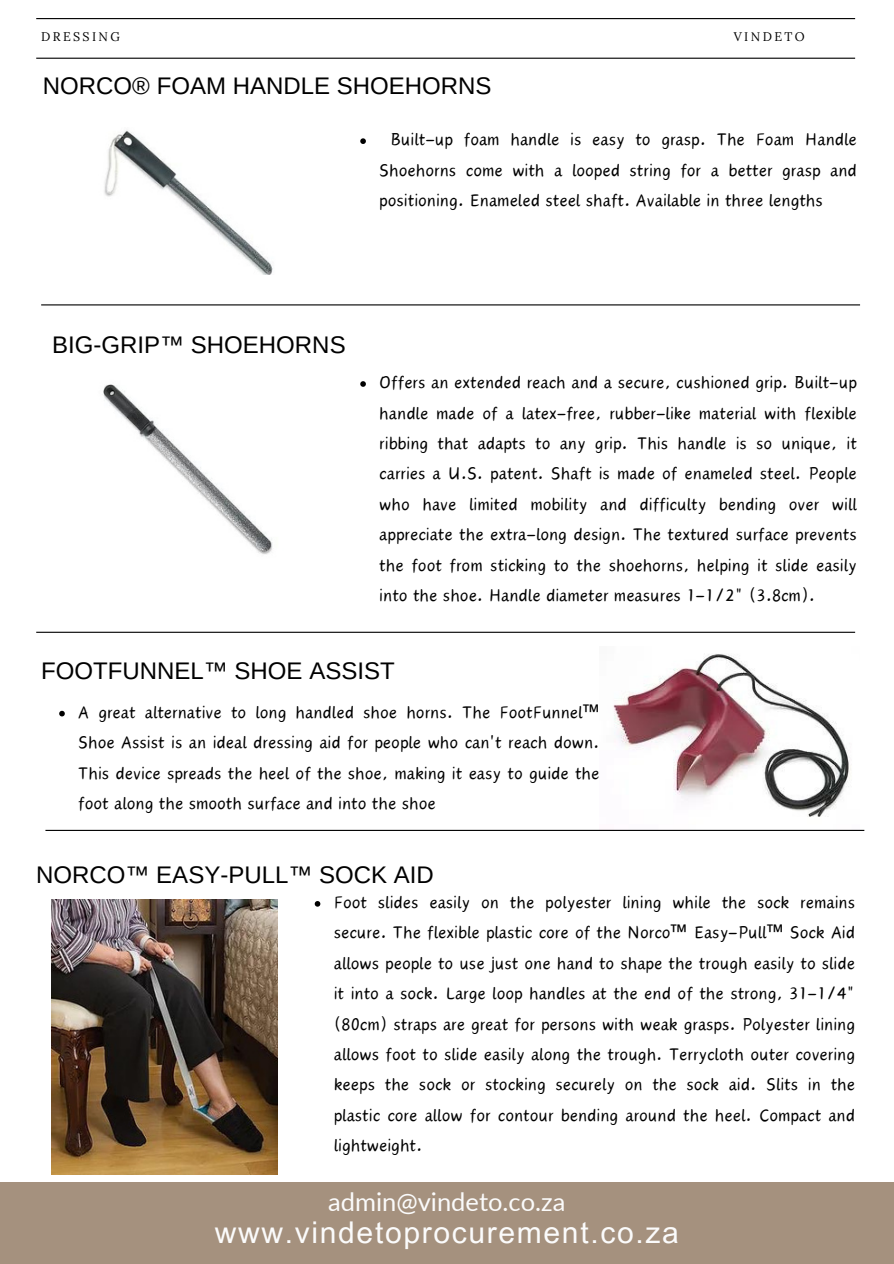
<style>
.page{position:relative;width:894px;height:1264px;background:#fff}
.page>*{position:absolute;margin:0;border:0;box-sizing:border-box;transform-origin:0 0}
.t1{font:30px "Arial MT Pro";letter-spacing:.055em;color:#fbfbfb}
.t2{font:25.5px "Lato";color:#fbfbfb}
.t3{font:24px "Arimo";color:#000}
.t4{font:21.75px/30.3px "Canva Wander World";color:#000;text-align:justify}
.t5{font:12.45px "Lora";letter-spacing:.19em;color:#000}
.s1{font-family:"Noto Sans"}
</style>
<div class="page">
<hr style="left:36px;top:18px;width:818px;height:1px;background:#000">
<hr style="left:36px;top:58px;width:818px;height:1px;background:#000">
<div style="left:0;top:1181px;width:893px;height:82px;background:#a5917e"></div>
<hr style="left:41px;top:304px;width:818px;height:1px;background:#000">
<img style="left:104px;top:130px;width:169px;height:144px">
<img style="left:103px;top:384px;width:170px;height:171px">
<hr style="left:36px;top:631px;width:818px;height:2px;background:#000">
<img style="left:613px;top:654px;width:238px;height:163px">
<hr style="left:45px;top:829px;width:819px;height:2px;background:#000">
<img style="left:51px;top:899px;width:226px;height:275px">
<svg style="left:360px;top:138px;width:6px;height:6px"></svg>
<svg style="left:59px;top:710px;width:6px;height:6px"></svg>
<svg style="left:360px;top:381px;width:6px;height:6px"></svg>
<svg style="left:314px;top:901px;width:6px;height:5px"></svg>
<p class="t5" style="left:41px;top:28px;width:80px">DRESSING</p>
<h2 class="t5" style="left:733px;top:28px;width:72px">VINDETO</h2>
<p class="t3" style="left:43px;top:73px;width:450px">NORCO® FOAM HANDLE SHOEHORNS</p>
<p class="t4" style="left:379px;top:125px;width:479px;text-indent:11px">Built-up foam handle is easy to grasp. The Foam Handle Shoehorns come with a looped string for a better grasp and positioning. Enameled steel shaft. Available in three lengths</p>
<h2 class="t3" style="left:52px;top:332px;width:295px">BIG-GRIP™ SHOEHORNS</h2>
<p class="t4" style="left:379px;top:367px;width:479px">Offers an extended reach and a secure, cushioned grip. Built-up handle made of a latex-free, rubber-like material with flexible ribbing that adapts to any grip. This handle is so unique, it carries a U.S. patent. Shaft is made of enameled steel. People who have limited mobility and difficulty bending over will appreciate the extra-long design. The textured surface prevents the foot from sticking to the shoehorns, helping it slide easily into the shoe. Handle diameter measures 1-1/2" (3.8cm).</p>
<p class="t3" style="left:41px;top:656px;width:355px">FOOTFUNNEL™ SHOE ASSIST</p>
<p class="t4" style="left:78px;top:697px;width:522px">A great alternative to long handled shoe horns. The FootFunnel<span class="s1">™ </span>Shoe Assist is an ideal dressing aid for people who can't reach down.<br>This device spreads the heel of the shoe, making it easy to guide the foot along the smooth surface and into the shoe</p>
<h3 class="t3" style="left:36px;top:861px;width:399px">NORCO™ EASY-PULL™ SOCK AID</h3>
<h1 class="t4" style="left:334px;top:887px;width:522px">Foot slides easily on the polyester lining while the sock remains secure. The flexible plastic core of the Norco<span class="s1">™</span> Easy-Pull<span class="s1">™</span> Sock Aid allows people to use just one hand to shape the trough easily to slide it into a sock. Large loop handles at the end of the strong, 31-1/4" (80cm) straps are great for persons with weak grasps. Polyester lining allows foot to slide easily along the trough. Terrycloth outer covering keeps the sock or stocking securely on the sock aid. Slits in the plastic core allow for contour bending around the heel. Compact and lightweight.</h1>
<p class="t2" style="left:328px;top:1185px;width:239px">admin@vindeto.co.za</p>
<p class="t1" style="left:215px;top:1221px;width:465px">www.vindetoprocurement.co.za</p>
</div>
